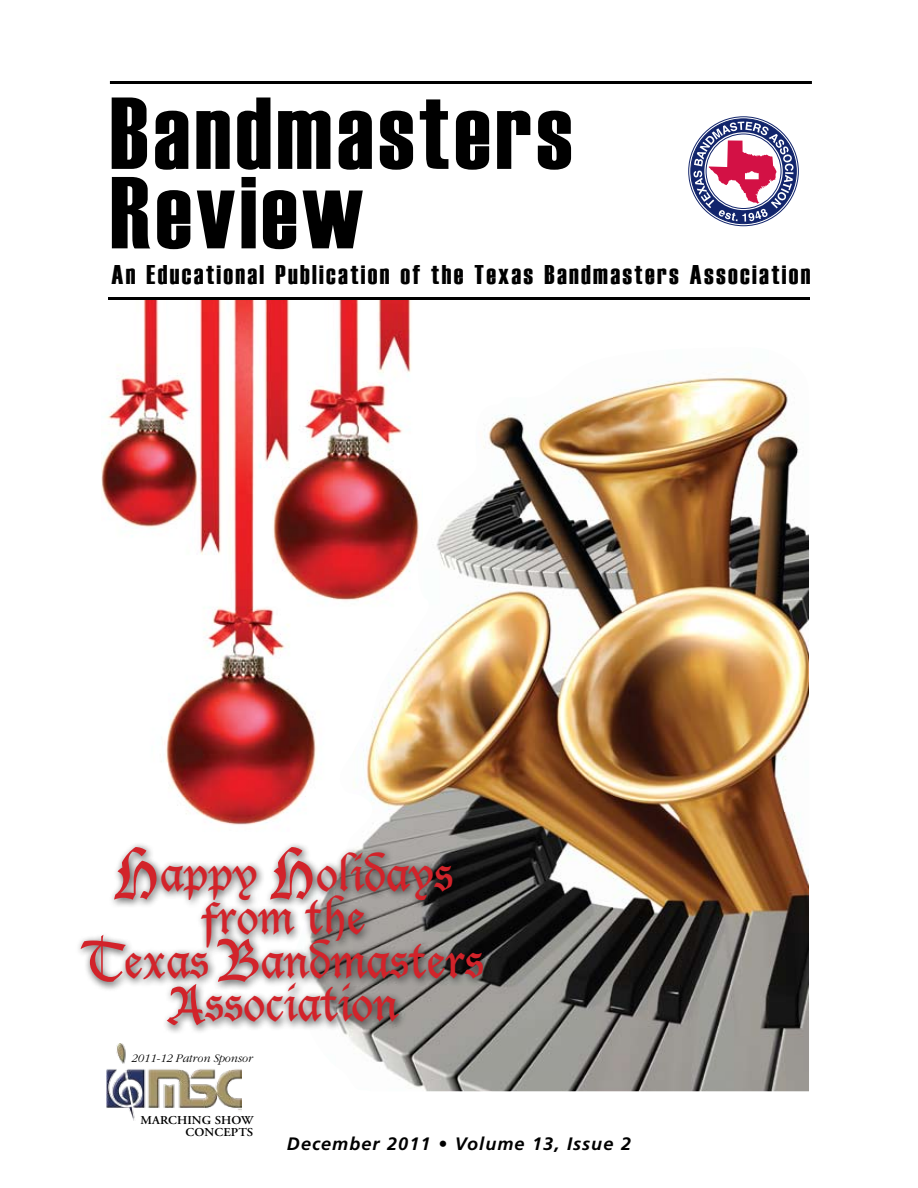
<style>
.page{position:relative;width:918px;height:1188px;background:#fff}
.page>*{position:absolute;margin:0;border:0;box-sizing:border-box;transform-origin:0 0}
.t1{font:102px/79.5px "Haettenschweiler";letter-spacing:.045em;color:#000}
.t2{font:45px/43.5px "Lucida Blackletter";color:#d2232a;text-align:center}
.t3{font:27px "Haettenschweiler";letter-spacing:.09em;color:#000}
.t4{font:italic 700 18px "Frutiger";letter-spacing:.06em;color:#000}
.t5{font:600 12px/12px "Adobe Garamond";letter-spacing:.01em;color:#000;text-align:right;scale:1.05 1}
.t6{font:italic 300 12px "Garamond";color:#000;scale:.95 1}
.s1{font-size:69.3px}
.s2{font-size:54px}
.s3{font-size:57px}
.s4{font-size:51px}
</style>
<div class="page">
<img style="left:101px;top:300px;width:310px;height:525px">
<svg style="left:688px;top:116px;width:111px;height:110px"></svg>
<hr style="left:110px;top:81px;width:702px;height:3px;background:#000">
<img style="left:107px;top:1044px;width:134px;height:76px">
<hr style="left:108px;top:297px;width:702px;height:3px;background:#000">
<img style="left:285px;top:347px;width:524px;height:744px">
<div style="left:74px;top:841px;width:417px;height:194px;background:#000;opacity:.75"></div>
<p class="t1" style="left:110px;top:88px;width:464px">Bandmasters<br>Review</p>
<p class="t3" style="left:111px;top:259px;width:700px">An Educational Publication of the Texas Bandmasters Association</p>
<p class="t2" style="left:83px;top:852px;width:402px"><span class="s1">H</span>appy <span class="s1">H</span>olidays <sub>f</sub>rom the<br><span class="s2">T</span>exas <span class="s3">B</span>andmasters<br><span class="s4">A</span>ssociation</p>
<p class="t6" style="left:131px;top:1051px;width:129px">2011-12 Patron Sponsor</p>
<p class="t5" style="left:140px;top:1115px;width:109px">MARCHING SHOW<br>CONCEPTS</p>
<p class="t4" style="left:287px;top:1133px;width:346px">December 2011 • Volume 13, Issue 2</p>
</div>
